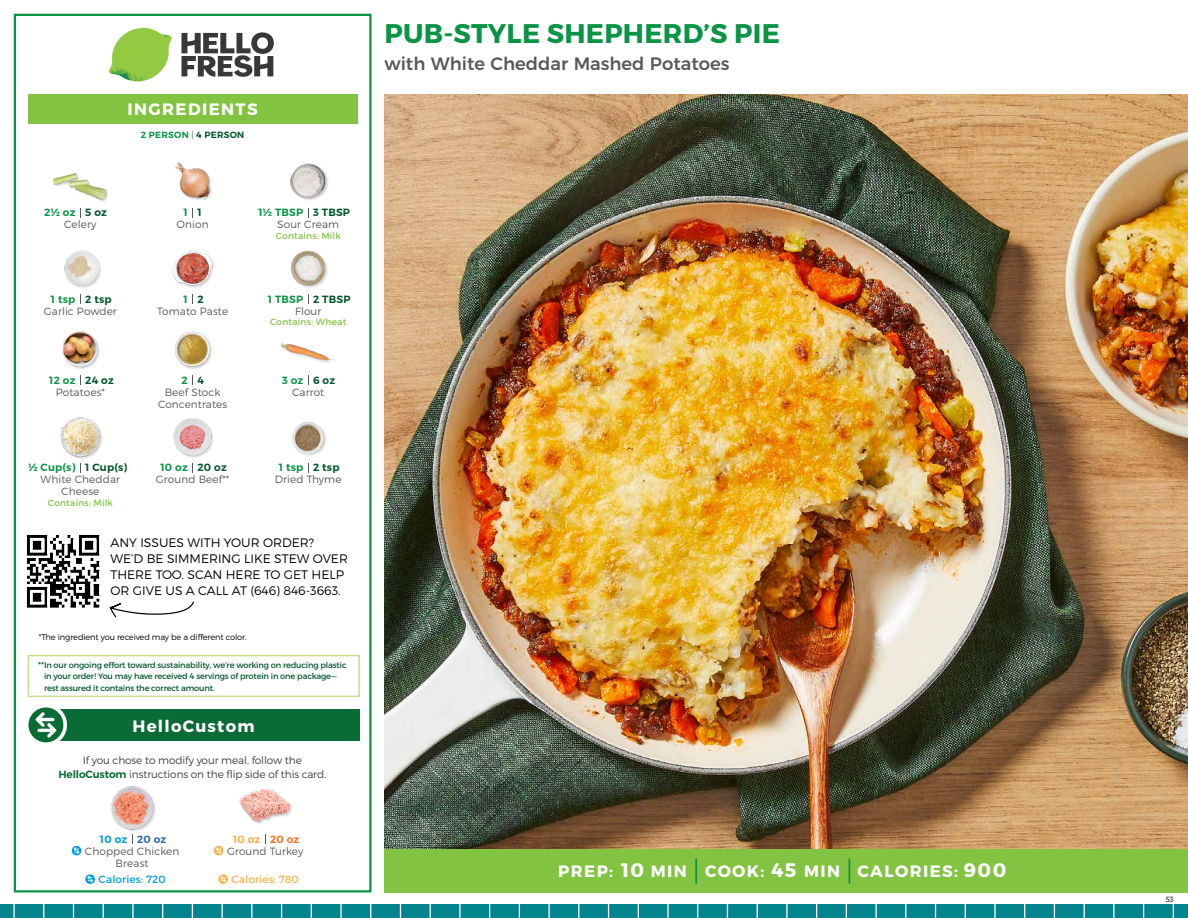
<style>
.page{position:relative;width:1188px;height:918px;background:#fff}
.page>*{position:absolute;margin:0;border:0;box-sizing:border-box;transform-origin:0 0}
.t1{font:700 27px "Montserrat";letter-spacing:.01em;color:#0b9446}
.t2{font:500 18px "Montserrat";color:#58595b}
.t3{font:700 16.5px "Montserrat";letter-spacing:.085em;color:#fff}
.t4{font:300 12.3px/16px "Montserrat";color:#000}
.t5{font:300 10.5px/12px "Montserrat";letter-spacing:.01em;color:#58595b;text-align:center}
.t6{font:300 10.5px/13.5px "Montserrat";letter-spacing:-.01em;color:#414042;text-align:center}
.t7{font:600 10.5px "Montserrat";letter-spacing:.02em;color:#0b9446}
.t8{font:600 10.5px "Montserrat";letter-spacing:.02em;color:#00562c}
.t9{font:10.5px "Montserrat";letter-spacing:.01em;color:#009bdf}
.t10{font:10.5px "Montserrat";letter-spacing:.01em;color:#f8af45}
.t11{font:600 10.5px "Montserrat";letter-spacing:.02em;color:#009bdf}
.t12{font:600 10.5px "Montserrat";letter-spacing:.02em;color:#f8af45}
.t13{font:9px "Montserrat";letter-spacing:.02em;color:#82c341}
.t14{font:600 9px "Montserrat";letter-spacing:.03em;color:#0b9446}
.t15{font:8.25px/11.2px "Montserrat";letter-spacing:-.02em;color:#00562c}
.t16{font:300 8.25px "Montserrat";letter-spacing:-.015em;color:#000}
.t17{font:300 7.5px "Montserrat";color:#000}
.s1{font-weight:300;color:#58595b}
.s2{color:#00562c}
.s3{font-size:8.4px}
.s4{font-weight:600;color:#0b6b37}
.s5{color:#3069b3}
.s6{color:#f37121}
.s7{font-size:19.5px}
</style>
<div class="page">
<div style="left:0;top:905px;width:1188px;height:13px;background:#04858e"></div>
<svg style="left:1084px;top:905px;width:1px;height:13px"></svg>
<svg style="left:1113px;top:905px;width:2px;height:13px"></svg>
<svg style="left:1054px;top:905px;width:1px;height:13px"></svg>
<svg style="left:1024px;top:905px;width:1px;height:13px"></svg>
<svg style="left:994px;top:905px;width:2px;height:13px"></svg>
<svg style="left:965px;top:905px;width:1px;height:13px"></svg>
<svg style="left:935px;top:905px;width:1px;height:13px"></svg>
<svg style="left:905px;top:905px;width:1px;height:13px"></svg>
<svg style="left:875px;top:905px;width:2px;height:13px"></svg>
<svg style="left:846px;top:905px;width:1px;height:13px"></svg>
<svg style="left:816px;top:905px;width:1px;height:13px"></svg>
<svg style="left:786px;top:905px;width:2px;height:13px"></svg>
<svg style="left:757px;top:905px;width:1px;height:13px"></svg>
<svg style="left:727px;top:905px;width:1px;height:13px"></svg>
<svg style="left:697px;top:905px;width:1px;height:13px"></svg>
<svg style="left:667px;top:905px;width:2px;height:13px"></svg>
<svg style="left:638px;top:905px;width:1px;height:13px"></svg>
<svg style="left:608px;top:905px;width:1px;height:13px"></svg>
<svg style="left:578px;top:905px;width:1px;height:13px"></svg>
<svg style="left:548px;top:905px;width:2px;height:13px"></svg>
<svg style="left:519px;top:905px;width:1px;height:13px"></svg>
<svg style="left:1173px;top:905px;width:1px;height:13px"></svg>
<svg style="left:1143px;top:905px;width:1px;height:13px"></svg>
<svg style="left:192px;top:905px;width:1px;height:13px"></svg>
<svg style="left:222px;top:905px;width:1px;height:13px"></svg>
<svg style="left:162px;top:905px;width:1px;height:13px"></svg>
<svg style="left:132px;top:905px;width:2px;height:13px"></svg>
<svg style="left:103px;top:905px;width:1px;height:13px"></svg>
<svg style="left:73px;top:905px;width:1px;height:13px"></svg>
<svg style="left:43px;top:905px;width:1px;height:13px"></svg>
<svg style="left:13px;top:905px;width:2px;height:13px"></svg>
<svg style="left:340px;top:905px;width:2px;height:13px"></svg>
<svg style="left:281px;top:905px;width:1px;height:13px"></svg>
<svg style="left:251px;top:905px;width:1px;height:13px"></svg>
<svg style="left:400px;top:905px;width:1px;height:13px"></svg>
<svg style="left:430px;top:905px;width:1px;height:13px"></svg>
<svg style="left:370px;top:905px;width:1px;height:13px"></svg>
<svg style="left:311px;top:905px;width:1px;height:13px"></svg>
<svg style="left:489px;top:905px;width:1px;height:13px"></svg>
<svg style="left:459px;top:905px;width:2px;height:13px"></svg>
<div style="left:384px;top:849px;width:804px;height:43px;background:#82c341"></div>
<svg style="left:181px;top:32px;width:93px;height:45px"></svg>
<svg style="left:114px;top:28px;width:55px;height:36px"></svg>
<img style="left:143px;top:28px;width:29px;height:24px">
<img style="left:112px;top:48px;width:54px;height:10px">
<img style="left:109px;top:52px;width:55px;height:30px">
<img style="left:142px;top:58px;width:24px;height:23px">
<div style="left:28px;top:94px;width:330px;height:30px;background:#82c341"></div>
<div style="left:14px;top:14px;width:358px;height:878px;border:2px solid #0b9446"></div>
<img style="left:384px;top:94px;width:804px;height:755px">
<img style="left:172px;top:251px;width:42px;height:37px">
<img style="left:291px;top:250px;width:37px;height:38px">
<img style="left:175px;top:162px;width:37px;height:38px">
<img style="left:290px;top:163px;width:38px;height:37px">
<img style="left:64px;top:250px;width:37px;height:38px">
<img style="left:53px;top:173px;width:55px;height:29px">
<img style="left:175px;top:331px;width:37px;height:38px">
<img style="left:281px;top:343px;width:54px;height:20px">
<img style="left:62px;top:331px;width:38px;height:38px">
<img style="left:173px;top:418px;width:40px;height:40px">
<img style="left:292px;top:422px;width:35px;height:34px">
<div style="left:61px;top:417px;width:43px;height:43px;background:#000;opacity:.2"></div>
<img style="left:60px;top:417px;width:44px;height:41px">
<div style="left:28px;top:655px;width:332px;height:42px;border:2px solid #c5de92"></div>
<div style="left:33px;top:709px;width:327px;height:32px;background:#0b6b37"></div>
<div style="left:25px;top:704px;width:42px;height:42px;background:#fff;border-radius:50%"></div>
<div style="left:28px;top:707px;width:35px;height:35px;background:#0a6b37;border-radius:50%"></div>
<svg style="left:35px;top:712px;width:22px;height:26px"></svg>
<div style="left:111px;top:786px;width:46px;height:47px;background:#000;opacity:.2"></div>
<img style="left:111px;top:786px;width:46px;height:43px">
<svg style="left:72px;top:846px;width:9px;height:9px"></svg>
<svg style="left:74px;top:847px;width:6px;height:7px"></svg>
<svg style="left:85px;top:874px;width:10px;height:10px"></svg>
<svg style="left:87px;top:876px;width:6px;height:7px"></svg>
<img style="left:239px;top:789px;width:53px;height:35px">
<hr style="left:695px;top:859px;width:2px;height:25px;background:#0b9446">
<svg style="left:849px;top:859px;width:1px;height:25px"></svg>
<svg style="left:214px;top:846px;width:10px;height:9px"></svg>
<svg style="left:216px;top:847px;width:6px;height:7px"></svg>
<svg style="left:218px;top:874px;width:10px;height:10px"></svg>
<svg style="left:220px;top:876px;width:6px;height:7px"></svg>
<img style="left:26px;top:534px;width:74px;height:74px">
<svg style="left:109px;top:601px;width:85px;height:17px"></svg>
<h3 class="t3" style="left:128px;top:99px;width:132px">INGREDIENTS</h3>
<p class="t14" style="left:141px;top:129px;width:105px">2 PERSON <span class="s1">|</span> <span class="s2">4 PERSON</span></p>
<p class="t7" style="left:44px;top:206px;width:33px">2½ oz</p>
<p class="t8" style="left:85px;top:206px;width:23px">5 oz</p>
<p class="t7" style="left:184px;top:206px;width:6px">1</p>
<p class="t7" style="left:258px;top:206px;width:46px">1½ TBSP</p>
<p class="t8" style="left:198px;top:206px;width:6px">1</p>
<p class="t8" style="left:313px;top:206px;width:38px">3 TBSP</p>
<p class="t5" style="left:64px;top:218px;width:34px">Celery</p>
<p class="t5" style="left:177px;top:218px;width:34px">Onion</p>
<p class="t5" style="left:277px;top:218px;width:63px">Sour Cream</p>
<p class="t13" style="left:276px;top:230px;width:67px">Contains: Milk</p>
<p class="t7" style="left:51px;top:292px;width:26px">1 tsp</p>
<p class="t8" style="left:85px;top:292px;width:28px">2 tsp</p>
<p class="t7" style="left:184px;top:292px;width:6px">1</p>
<p class="t7" style="left:268px;top:292px;width:37px">1 TBSP</p>
<p class="t8" style="left:198px;top:292px;width:8px">2</p>
<p class="t8" style="left:313px;top:292px;width:39px">2 TBSP</p>
<p class="t5" style="left:44px;top:305px;width:75px">Garlic Powder</p>
<p class="t5" style="left:157px;top:305px;width:73px">Tomato Paste</p>
<p class="t5" style="left:295px;top:305px;width:28px">Flour</p>
<p class="t13" style="left:270px;top:317px;width:78px">Contains: Wheat</p>
<p class="t7" style="left:49px;top:373px;width:28px">12 oz</p>
<p class="t8" style="left:85px;top:373px;width:30px">24 oz</p>
<p class="t7" style="left:181px;top:373px;width:8px">2</p>
<p class="t7" style="left:282px;top:373px;width:23px">3 oz</p>
<p class="t8" style="left:198px;top:373px;width:8px">4</p>
<p class="t8" style="left:313px;top:373px;width:24px">6 oz</p>
<p class="t5" style="left:56px;top:386px;width:51px">Potatoes*</p>
<p class="t5" style="left:158px;top:386px;width:71px">Beef Stock<br>Concentrates</p>
<p class="t5" style="left:292px;top:386px;width:34px">Carrot</p>
<p class="t7" style="left:28px;top:461px;width:49px">½ Cup(s)</p>
<p class="t8" style="left:85px;top:461px;width:44px">1 Cup(s)</p>
<p class="t8" style="left:198px;top:461px;width:31px">20 oz</p>
<p class="t8" style="left:313px;top:461px;width:28px">2 tsp</p>
<p class="t7" style="left:160px;top:461px;width:29px">10 oz</p>
<p class="t7" style="left:279px;top:461px;width:26px">1 tsp</p>
<p class="t5" style="left:41px;top:473px;width:81px">White Cheddar<br>Cheese</p>
<p class="t13" style="left:48px;top:497px;width:67px">Contains: Milk</p>
<p class="t5" style="left:156px;top:473px;width:75px">Ground Beef**</p>
<p class="t5" style="left:275px;top:473px;width:68px">Dried Thyme</p>
<h3 class="t4" style="left:111px;top:534px;width:239px">ANY ISSUES WITH YOUR ORDER?<br>WE’D BE SIMMERING LIKE STEW OVER<br>THERE TOO. SCAN HERE TO GET HELP<br>OR GIVE US A CALL AT (646) 846-3663.</h3>
<p class="t16" style="left:39px;top:632px;width:209px">*The ingredient you received may be a different color.</p>
<p class="t15" style="left:44px;top:659px;width:304px;text-indent:-6px"><span class="s3">**</span>In our ongoing effort toward sustainability, we’re working on reducing plastic in your order! You may have received 4 servings of protein in one package— rest assured it contains the correct amount.</p>
<h3 class="t3" style="left:133px;top:716px;width:123px">HelloCustom</h3>
<p class="t6" style="left:58px;top:754px;width:269px">If you chose to modify your meal, follow the<br><span class="s4">HelloCustom</span> instructions on the flip side of this card.</p>
<p class="t11" style="left:100px;top:833px;width:68px">10 oz <span class="s5">20 oz</span></p>
<p class="t5" style="left:85px;top:845px;width:96px">Chopped Chicken<br>Breast</p>
<p class="t9" style="left:99px;top:873px;width:68px">Calories: 720</p>
<p class="t12" style="left:233px;top:833px;width:68px">10 oz <span class="s6">20 oz</span></p>
<p class="t5" style="left:227px;top:845px;width:78px">Ground Turkey</p>
<p class="t10" style="left:232px;top:873px;width:69px">Calories: 780</p>
<h1 class="t1" style="left:385px;top:17px;width:397px">PUB-STYLE SHEPHERD’S PIE</h1>
<h2 class="t2" style="left:384px;top:49px;width:347px">with White Cheddar Mashed Potatoes</h2>
<h3 class="t3" style="left:558px;top:861px;width:450px">PREP: <span class="s7">10</span> MIN COOK: <span class="s7">45</span> MIN CALORIES: <span class="s7">900</span></h3>
<p class="t17" style="left:1166px;top:895px;width:10px">53</p>
</div>
